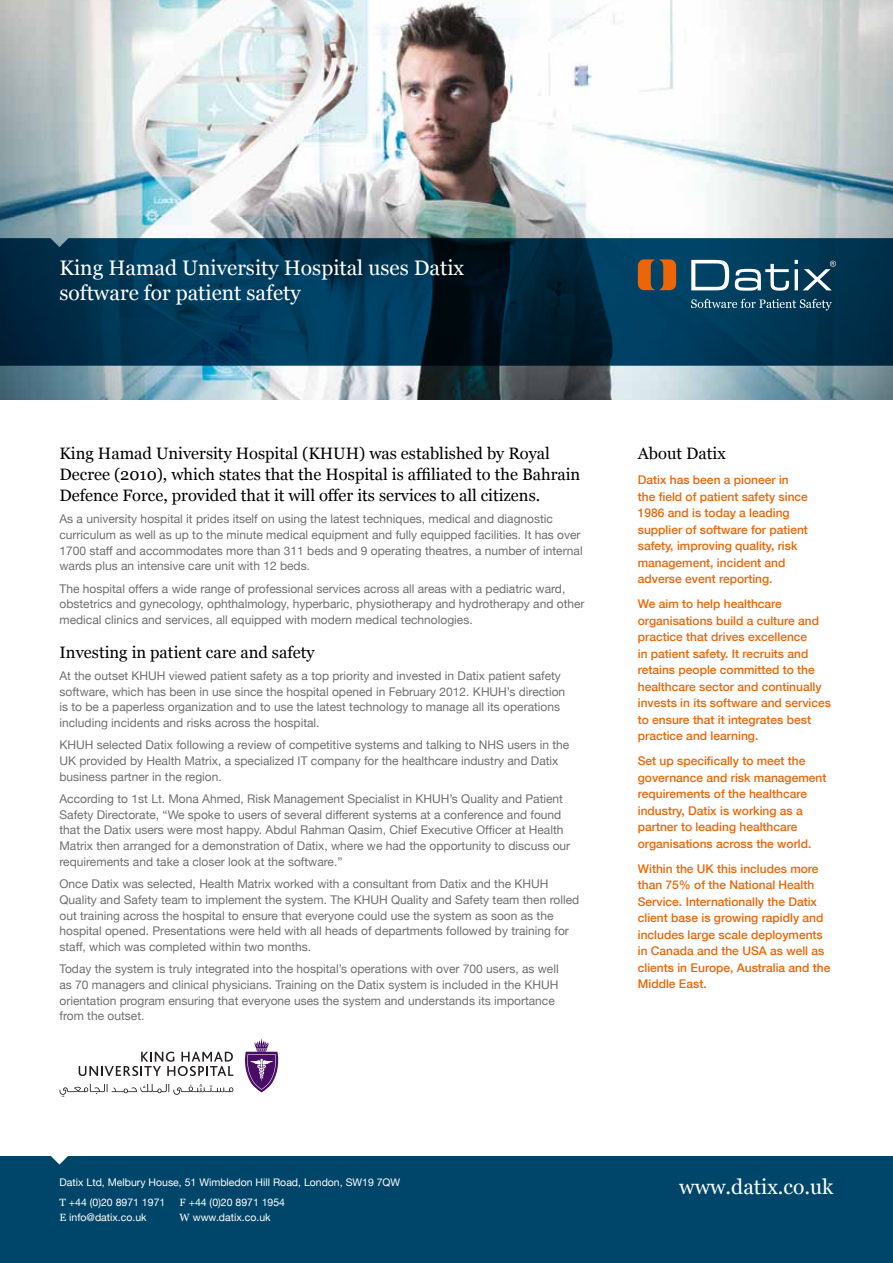
<style>
.page{position:relative;width:893px;height:1263px;background:#fff}
.page>*{position:absolute;margin:0;border:0;box-sizing:border-box;transform-origin:0 0}
.t1{font:21px/25.2px "Georgia";color:#fff}
.t2{font:16.5px/21px "Georgia";color:#000}
.t3{font:12px/15.8px "Helvetica Neue";color:#706f6f}
.t4{font:500 12px/16.5px "Helvetica Neue";color:#ec6608}
.t5{font:10.5px/19.2px "Helvetica Neue";color:#fff}
.s1{font-family:"Georgia"}
</style>
<div class="page">
<img style="left:0;top:0;width:893px;height:400px">
<svg style="left:0;top:238px;width:893px;height:128px;background:#00314c"></svg>
<div style="left:0;top:1157px;width:893px;height:106px;background:#00466a"></div>
<svg style="left:50px;top:1156px;width:18px;height:8px"></svg>
<svg style="left:691px;top:260px;width:38px;height:30px"></svg>
<svg style="left:735px;top:264px;width:54px;height:27px"></svg>
<svg style="left:795px;top:260px;width:41px;height:30px"></svg>
<svg style="left:638px;top:259px;width:38px;height:31px"></svg>
<svg style="left:691px;top:299px;width:141px;height:11px;background:#36657d"></svg>
<svg style="left:245px;top:1038px;width:34px;height:54px"></svg>
<svg style="left:60px;top:1084px;width:173px;height:13px"></svg>
<svg style="left:79px;top:1052px;width:154px;height:24px"></svg>
<h1 class="t1" style="left:60px;top:255px;width:406px">King Hamad University Hospital uses Datix software for patient safety</h1>
<h2 class="t2" style="left:60px;top:443px;width:522px">King Hamad University Hospital (KHUH) was established by Royal<br>Decree (2010), which states that the Hospital is affiliated to the Bahrain<br>Defence Force, provided that it will offer its services to all citizens.</h2>
<p class="t3" style="left:60px;top:512px;width:525px">As a university hospital it prides itself on using the latest techniques, medical and diagnostic curriculum as well as up to the minute medical equipment and fully equipped facilities. It has over 1700 staff and accommodates more than 311 beds and 9 operating theatres, a number of internal wards plus an intensive care unit with 12 beds.</p>
<p class="t3" style="left:60px;top:581px;width:527px">The hospital offers a wide range of professional services across all areas with a pediatric ward, obstetrics and gynecology, ophthalmology, hyperbaric, physiotherapy and hydrotherapy and other medical clinics and services, all equipped with modern medical technologies.</p>
<h2 class="t2" style="left:60px;top:641px;width:256px">Investing in patient care and safety</h2>
<p class="t3" style="left:60px;top:668px;width:507px">At the outset KHUH viewed patient safety as a top priority and invested in Datix patient safety software, which has been in use since the hospital opened in February 2012. KHUH’s direction is to be a paperless organization and to use the latest technology to manage all its operations including incidents and risks across the hospital.</p>
<p class="t3" style="left:60px;top:738px;width:511px">KHUH selected Datix following a review of competitive systems and talking to NHS users in the<br>UK provided by Health Matrix, a specialized IT company for the healthcare industry and Datix business partner in the region.</p>
<p class="t3" style="left:60px;top:791px;width:512px">According to 1st Lt. Mona Ahmed, Risk Management Specialist in KHUH’s Quality and Patient Safety Directorate, “We spoke to users of several different systems at a conference and found that the Datix users were most happy. Abdul Rahman Qasim, Chief Executive Officer at Health Matrix then arranged for a demonstration of Datix, where we had the opportunity to discuss our requirements and take a closer look at the software.”</p>
<p class="t3" style="left:60px;top:876px;width:521px">Once Datix was selected, Health Matrix worked with a consultant from Datix and the KHUH Quality and Safety team to implement the system. The KHUH Quality and Safety team then rolled out training across the hospital to ensure that everyone could use the system as soon as the hospital opened. Presentations were held with all heads of departments followed by training for staff, which was completed within two months.</p>
<p class="t3" style="left:60px;top:962px;width:501px">Today the system is truly integrated into the hospital’s operations with over 700 users, as well as 70 managers and clinical physicians. Training on the Datix system is included in the KHUH orientation program ensuring that everyone uses the system and understands its importance from the outset.</p>
<h2 class="t2" style="left:638px;top:443px;width:89px">About Datix</h2>
<p class="t4" style="left:638px;top:471px;width:172px">Datix has been a pioneer in the field of patient safety since<br>1986 and is today a leading supplier of software for patient safety, improving quality, risk management, incident and adverse event reporting.</p>
<p class="t4" style="left:638px;top:595px;width:195px">We aim to help healthcare organisations build a culture and practice that drives excellence<br>in patient safety. It recruits and retains people committed to the healthcare sector and continually invests in its software and services to ensure that it integrates best practice and learning.</p>
<p class="t4" style="left:638px;top:752px;width:190px">Set up specifically to meet the governance and risk management requirements of the healthcare industry, Datix is working as a partner to leading healthcare organisations across the world.</p>
<p class="t4" style="left:638px;top:859px;width:194px">Within the UK this includes more than 75% of the National Health<br>Service. Internationally the Datix client base is growing rapidly and includes large scale deployments in Canada and the USA as well as clients in Europe, Australia and the<br>Middle East.</p>
<p class="t5" style="left:60px;top:1173px;width:342px">Datix Ltd, Melbury House, 51 Wimbledon Hill Road, London, SW19 7QW<br><span class="s1">T</span> +44 (0)20 8971 1971</p>
<p class="t5" style="left:180px;top:1193px;width:107px"><span class="s1">F</span> +44 (0)20 8971 1954</p>
<p class="t5" style="left:60px;top:1208px;width:89px"><span class="s1">E</span> info@datix.co.uk</p>
<p class="t5" style="left:180px;top:1208px;width:93px"><span class="s1">W</span> www.datix.co.uk</p>
<h1 class="t1" style="left:679px;top:1174px;width:156px">www.datix.co.uk</h1>
</div>
